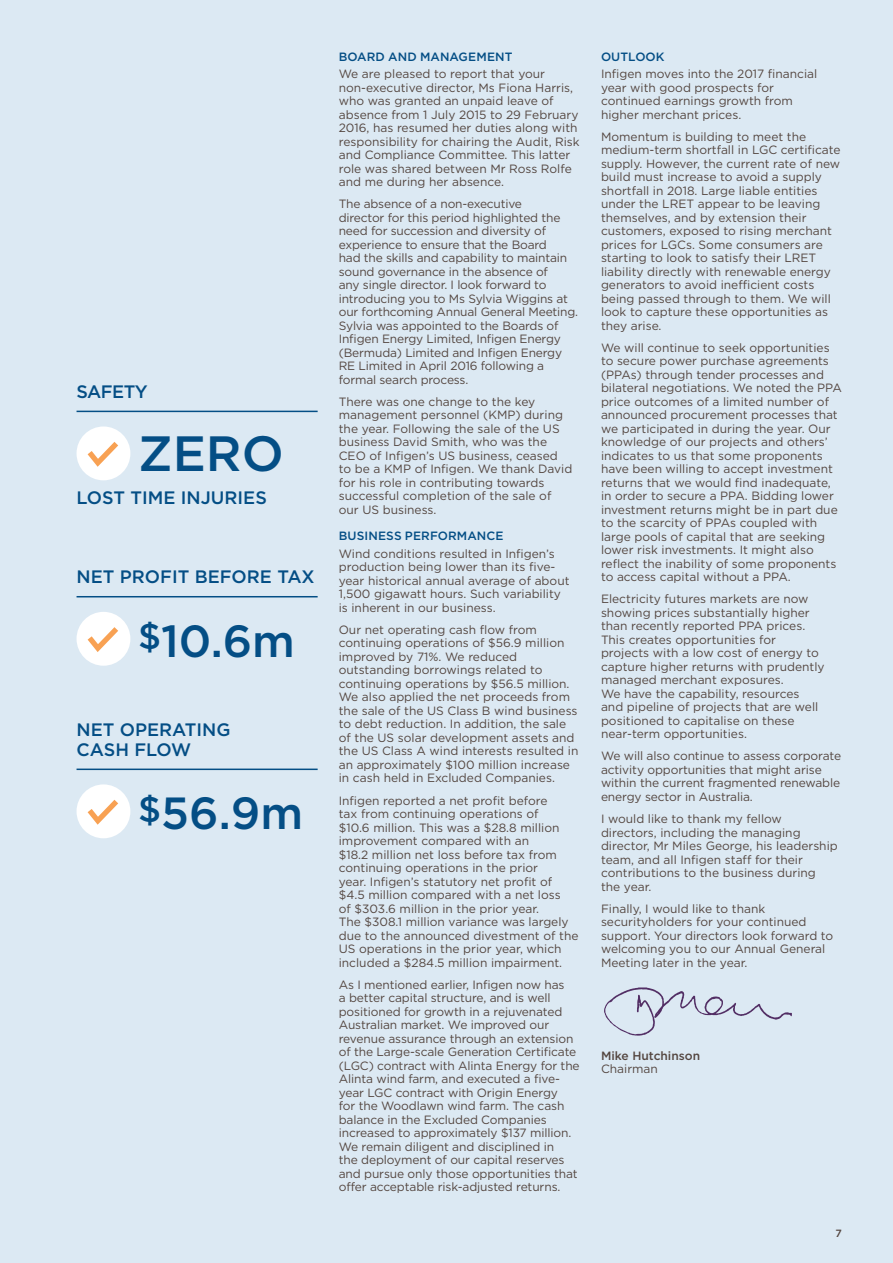
<style>
.page{position:relative;width:893px;height:1263px;background:#dce9f3}
.page>*{position:absolute;margin:0;border:0;box-sizing:border-box;transform-origin:0 0}
.Highlight_Figure{font:500 49.5px "Gotham";color:#044e85}
.Highlight_Figure-2{font:500 45px "Gotham";color:#044e85}
.Highlight_Explanati{font:500 18px/19.5px "Gotham";color:#044e85}
.Body_Copy{font:12px/13.5px "Gotham";color:#544640}
.t1{font:500 12px "Gotham";letter-spacing:.005em;color:#044e85}
.Body_Copy-2{font:500 12px/13.5px "Gotham";color:#544640}
.t2{font:500 10.5px "Gotham";color:#544640}
.s1{font-weight:400}
</style>
<div class="page">
<img style="left:604px;top:987px;width:188px;height:49px">
<hr style="left:77px;top:411px;width:241px;height:1px;background:#044e85">
<div style="left:77px;top:426px;width:53px;height:54px;background:#fff;border-radius:50%"></div>
<svg style="left:82px;top:436px;width:36px;height:35px"></svg>
<hr style="left:77px;top:596px;width:241px;height:1px;background:#044e85">
<div style="left:77px;top:612px;width:53px;height:54px;background:#fff;border-radius:50%"></div>
<svg style="left:82px;top:622px;width:36px;height:34px"></svg>
<hr style="left:77px;top:768px;width:241px;height:2px;background:#044e85">
<div style="left:77px;top:784px;width:53px;height:54px;background:#fff;border-radius:50%"></div>
<svg style="left:82px;top:794px;width:36px;height:35px"></svg>
<p class="Highlight_Explanati" style="left:77px;top:382px;width:73px">SAFETY</p>
<p class="Highlight_Figure" style="left:138px;top:424px;width:147px">ZERO</p>
<p class="Highlight_Explanati" style="left:77px;top:487px;width:192px">LOST TIME INJURIES</p>
<p class="Highlight_Explanati" style="left:77px;top:567px;width:239px">NET PROFIT BEFORE TAX</p>
<p class="Highlight_Figure-2" style="left:138px;top:613px;width:158px"><sup>$</sup>10.6m</p>
<p class="Highlight_Explanati" style="left:77px;top:720px;width:156px">NET OPERATING<br>CASH FLOW</p>
<p class="Highlight_Figure-2" style="left:138px;top:786px;width:167px"><sup>$</sup>56.9m</p>
<p class="t1" style="left:339px;top:49px;width:175px">BOARD AND MANAGEMENT</p>
<p class="Body_Copy" style="left:339px;top:67px;width:242px">We are pleased to report that your non-executive director, Ms Fiona Harris, who was granted an unpaid leave of absence from 1 July 2015 to 29 February 2016, has resumed her duties along with responsibility for chairing the Audit, Risk and Compliance Committee. This latter role was shared between Mr Ross Rolfe and me during her absence.</p>
<p class="Body_Copy" style="left:339px;top:197px;width:241px">The absence of a non-executive<br>director for this period highlighted the need for succession and diversity of experience to ensure that the Board<br>had the skills and capability to maintain sound governance in the absence of<br>any single director. I look forward to introducing you to Ms Sylvia Wiggins at our forthcoming Annual General Meeting.<br>Sylvia was appointed to the Boards of Infigen Energy Limited, Infigen Energy (Bermuda) Limited and Infigen Energy RE Limited in April 2016 following a formal search process.</p>
<p class="Body_Copy" style="left:339px;top:395px;width:235px">There was one change to the key management personnel (KMP) during the year. Following the sale of the US business David Smith, who was the<br>CEO of Infigen’s US business, ceased to be a KMP of Infigen. We thank David for his role in contributing towards successful completion of the sale of our US business.</p>
<p class="t1" style="left:339px;top:529px;width:166px">BUSINESS PERFORMANCE</p>
<p class="Body_Copy" style="left:339px;top:547px;width:232px">Wind conditions resulted in Infigen’s production being lower than its five&shy;year historical annual average of about 1,500 gigawatt hours. Such variability is inherent in our business.</p>
<p class="Body_Copy" style="left:339px;top:623px;width:241px">Our net operating cash flow from continuing operations of $56.9 million improved by 71%. We reduced outstanding borrowings related to continuing operations by $56.5 million.<br>We also applied the net proceeds from the sale of the US Class B wind business to debt reduction. In addition, the sale of the US solar development assets and the US Class A wind interests resulted in an approximately $100 million increase in cash held in Excluded Companies.</p>
<p class="Body_Copy" style="left:339px;top:793px;width:241px">Infigen reported a net profit before<br>tax from continuing operations of<br>$10.6 million. This was a $28.8 million improvement compared with an<br>$18.2 million net loss before tax from continuing operations in the prior<br>year. Infigen’s statutory net profit of $4.5 million compared with a net loss<br>of $303.6 million in the prior year.<br>The $308.1 million variance was largely due to the announced divestment of the US operations in the prior year, which included a $284.5 million impairment.</p>
<p class="Body_Copy" style="left:339px;top:977px;width:242px">As I mentioned earlier, Infigen now has<br>a better capital structure, and is well positioned for growth in a rejuvenated Australian market. We improved our revenue assurance through an extension of the Large-scale Generation Certificate (LGC) contract with Alinta Energy for the Alinta wind farm, and executed a five&shy;year LGC contract with Origin Energy<br>for the Woodlawn wind farm. The cash balance in the Excluded Companies increased to approximately $137 million.<br>We remain diligent and disciplined in<br>the deployment of our capital reserves and pursue only those opportunities that offer acceptable risk‑adjusted returns.</p>
<p class="t1" style="left:601px;top:49px;width:65px">OUTLOOK</p>
<p class="Body_Copy" style="left:601px;top:67px;width:218px">Infigen moves into the 2017 financial year with good prospects for continued earnings growth from higher merchant prices.</p>
<p class="Body_Copy" style="left:601px;top:130px;width:241px">Momentum is building to meet the medium-term shortfall in LGC certificate supply. However, the current rate of new build must increase to avoid a supply shortfall in 2018. Large liable entities under the LRET appear to be leaving themselves, and by extension their customers, exposed to rising merchant prices for LGCs. Some consumers are starting to look to satisfy their LRET liability directly with renewable energy generators to avoid inefficient costs being passed through to them. We will look to capture these opportunities as they arise.</p>
<p class="Body_Copy" style="left:601px;top:341px;width:242px">We will continue to seek opportunities to secure power purchase agreements (PPAs) through tender processes and bilateral negotiations. We noted the PPA price outcomes of a limited number of announced procurement processes that we participated in during the year. Our knowledge of our projects and others’ indicates to us that some proponents have been willing to accept investment returns that we would find inadequate, in order to secure a PPA. Bidding lower investment returns might be in part due to the scarcity of PPAs coupled with large pools of capital that are seeking lower risk investments. It might also reflect the inability of some proponents to access capital without a PPA.</p>
<p class="Body_Copy" style="left:601px;top:592px;width:225px">Electricity futures markets are now showing prices substantially higher than recently reported PPA prices.<br>This creates opportunities for projects with a low cost of energy to capture higher returns with prudently managed merchant exposures.<br>We have the capability, resources and pipeline of projects that are well positioned to capitalise on these near‑term opportunities.</p>
<p class="Body_Copy" style="left:601px;top:749px;width:242px">We will also continue to assess corporate activity opportunities that might arise within the current fragmented renewable energy sector in Australia.</p>
<p class="Body_Copy" style="left:601px;top:812px;width:238px">I would like to thank my fellow directors, including the managing director, Mr Miles George, his leadership team, and all Infigen staff for their contributions to the business during the year.</p>
<p class="Body_Copy" style="left:601px;top:901px;width:234px">Finally, I would like to thank securityholders for your continued support. Your directors look forward to welcoming you to our Annual General Meeting later in the year.</p>
<p class="Body_Copy-2" style="left:601px;top:1048px;width:101px">Mike Hutchinson<br><span class="s1">Chairman</span></p>
<p class="t2" style="left:835px;top:1227px;width:8px">7</p>
</div>
